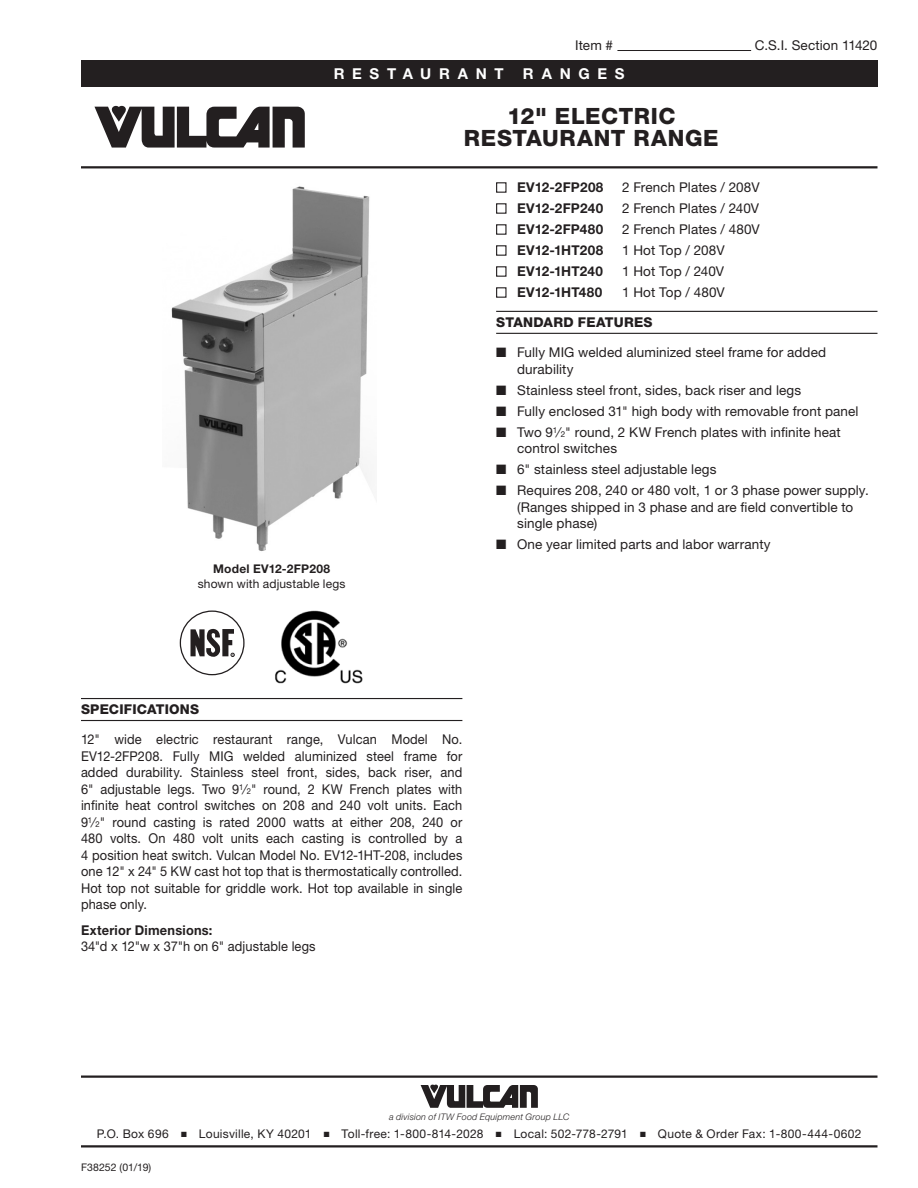
<style>
.page{position:relative;width:918px;height:1188px;background:#fff}
.page>*{position:absolute;margin:0;border:0;box-sizing:border-box;transform-origin:0 0}
.t1{font:800 22.5px/22.5px "Helvetica Neue LT Std";letter-spacing:.03em;color:#231f20;text-align:center}
.t2{font:700 15px "Helvetica Neue LT Std";letter-spacing:.515em;color:#fff}
.t3{font:13.5px/16.5px "Helvetica Neue LT Std";letter-spacing:.01em;color:#231f20;text-align:justify;scale:.95 1}
.t4{font:13.5px/16.5px "Helvetica Neue LT Std";letter-spacing:.01em;color:#231f20}
.t5{font:700 13.5px "Helvetica Neue LT Std";letter-spacing:.015em;color:#231f20}
.t6{font:800 13.5px "Helvetica Neue LT Std";letter-spacing:.015em;color:#231f20}
.t7{font:700 13.5px "Helvetica Neue LT Std";letter-spacing:.015em;color:#231f20;scale:.95 1}
.t8{font:12px "Helvetica Neue LT Std";letter-spacing:.02em;color:#231f20}
.t9{font:700 12px "Helvetica Neue LT Std";letter-spacing:.02em;color:#231f20}
.t10{font:10.5px "Helvetica Neue LT Std";letter-spacing:.005em;color:#231f20}
.t11{font:italic 300 9px "Helvetica Neue LT Std";letter-spacing:.02em;color:#231f20}
.s1{font-size:8.1px}
</style>
<div class="page">
<div style="left:81px;top:60px;width:796px;height:27px;background:#231f20"></div>
<hr style="left:81px;top:1076px;width:797px;height:2px;background:#231f20">
<svg style="left:421px;top:1085px;width:117px;height:23px"></svg>
<hr style="left:81px;top:1145px;width:797px;height:3px;background:#231f20">
<svg style="left:94px;top:106px;width:211px;height:42px"></svg>
<hr style="left:81px;top:166px;width:797px;height:2px;background:#231f20">
<hr style="left:617px;top:50px;width:134px;height:1px;background:#231f20">
<hr style="left:81px;top:698px;width:381px;height:1px;background:#231f20">
<hr style="left:81px;top:720px;width:381px;height:1px;background:#231f20">
<img style="left:275px;top:610px;width:88px;height:74px">
<div style="left:180px;top:611px;width:65px;height:64px;border:1px solid #231f20;border-radius:50%"></div>
<svg style="left:191px;top:628px;width:44px;height:29px"></svg>
<hr style="left:496px;top:311px;width:381px;height:1px;background:#231f20">
<hr style="left:496px;top:333px;width:381px;height:1px;background:#231f20">
<div style="left:496px;top:182px;width:11px;height:11px;border:1px solid #231f20"></div>
<div style="left:496px;top:203px;width:11px;height:11px;border:1px solid #231f20"></div>
<div style="left:496px;top:224px;width:11px;height:11px;border:1px solid #231f20"></div>
<div style="left:496px;top:245px;width:11px;height:11px;border:1px solid #231f20"></div>
<div style="left:496px;top:266px;width:11px;height:11px;border:1px solid #231f20"></div>
<div style="left:496px;top:287px;width:11px;height:11px;border:1px solid #231f20"></div>
<img style="left:171px;top:186px;width:199px;height:365px">
<p class="t4" style="left:575px;top:37px;width:39px">Item #</p>
<p class="t4" style="left:755px;top:37px;width:124px">C.S.I. Section 11420</p>
<p class="t2" style="left:334px;top:64px;width:172px">RESTAURANT</p>
<p class="t2" style="left:523px;top:64px;width:103px">RANGES</p>
<h1 class="t1" style="left:464px;top:104px;width:256px">12" ELECTRIC<br>RESTAURANT RANGE</h1>
<p class="t9" style="left:213px;top:562px;width:119px">Model EV12-2FP208</p>
<p class="t8" style="left:198px;top:577px;width:149px">shown with adjustable legs</p>
<p class="t5" style="left:517px;top:179px;width:88px">EV12-2FP208</p>
<p class="t4" style="left:622px;top:179px;width:139px">2 French Plates / 208V</p>
<p class="t5" style="left:517px;top:200px;width:88px">EV12-2FP240</p>
<p class="t4" style="left:622px;top:200px;width:138px">2 French Plates / 240V</p>
<p class="t5" style="left:517px;top:221px;width:88px">EV12-2FP480</p>
<p class="t4" style="left:622px;top:221px;width:139px">2 French Plates / 480V</p>
<p class="t5" style="left:517px;top:242px;width:88px">EV12-1HT208</p>
<p class="t4" style="left:622px;top:242px;width:104px">1 Hot Top / 208V</p>
<p class="t5" style="left:517px;top:263px;width:87px">EV12-1HT240</p>
<p class="t4" style="left:622px;top:263px;width:103px">1 Hot Top / 240V</p>
<p class="t5" style="left:517px;top:284px;width:87px">EV12-1HT480</p>
<p class="t4" style="left:622px;top:284px;width:104px">1 Hot Top / 480V</p>
<p class="t6" style="left:496px;top:314px;width:158px">STANDARD FEATURES</p>
<p class="t4" style="left:517px;top:344px;width:311px;text-indent:-21px">■ Fully MIG welded aluminized steel frame for added durability</p>
<p class="t4" style="left:496px;top:381px;width:307px">■ Stainless steel front, sides, back riser and legs</p>
<p class="t4" style="left:496px;top:402px;width:364px">■ Fully enclosed 31" high body with removable front panel</p>
<p class="t4" style="left:517px;top:423px;width:325px;text-indent:-21px">■ Two 9<sup>1</sup>⁄<span class="s1">2</span>" round, 2 KW French plates with infinite heat control switches</p>
<p class="t4" style="left:496px;top:461px;width:222px">■ 6" stainless steel adjustable legs</p>
<p class="t4" style="left:517px;top:482px;width:353px;text-indent:-21px">■ Requires 208, 240 or 480 volt, 1 or 3 phase power supply. (Ranges shipped in 3 phase and are field convertible to single phase)</p>
<p class="t4" style="left:496px;top:536px;width:276px">■ One year limited parts and labor warranty</p>
<p class="t6" style="left:81px;top:701px;width:120px">SPECIFICATIONS</p>
<p class="t3" style="left:81px;top:731px;width:403px">12" wide electric restaurant range, Vulcan Model No.<br>EV12-2FP208. Fully MIG welded aluminized steel frame for added durability. Stainless steel front, sides, back riser, and 6" adjustable legs. Two 9<sup>1</sup>⁄<span class="s1">2</span>" round, 2 KW French plates with infinite heat control switches on 208 and 240 volt units. Each 9<sup>1</sup>⁄<span class="s1">2</span>" round casting is rated 2000 watts at either 208, 240 or 480 volts. On 480 volt units each casting is controlled by a 4 position heat switch. Vulcan Model No. EV12-1HT-208, includes one 12" x 24" 5 KW cast hot top that is thermostatically controlled.<br>Hot top not suitable for griddle work. Hot top available in single phase only.</p>
<p class="t7" style="left:81px;top:922px;width:140px">Exterior Dimensions:</p>
<p class="t3" style="left:81px;top:938px;width:249px">34"d x 12"w x 37"h on 6" adjustable legs</p>
<p class="t11" style="left:389px;top:1111px;width:182px">a division of ITW Food Equipment Group LLC</p>
<p class="t8" style="left:97px;top:1127px;width:766px">P.O. Box 696 ■ Louisville, KY 40201 ■ Toll-free: 1-800-814-2028 ■ Local: 502-778-2791 ■ Quote &amp; Order Fax: 1-800-444-0602</p>
<p class="t10" style="left:81px;top:1161px;width:72px">F38252 (01/19)</p>
</div>
